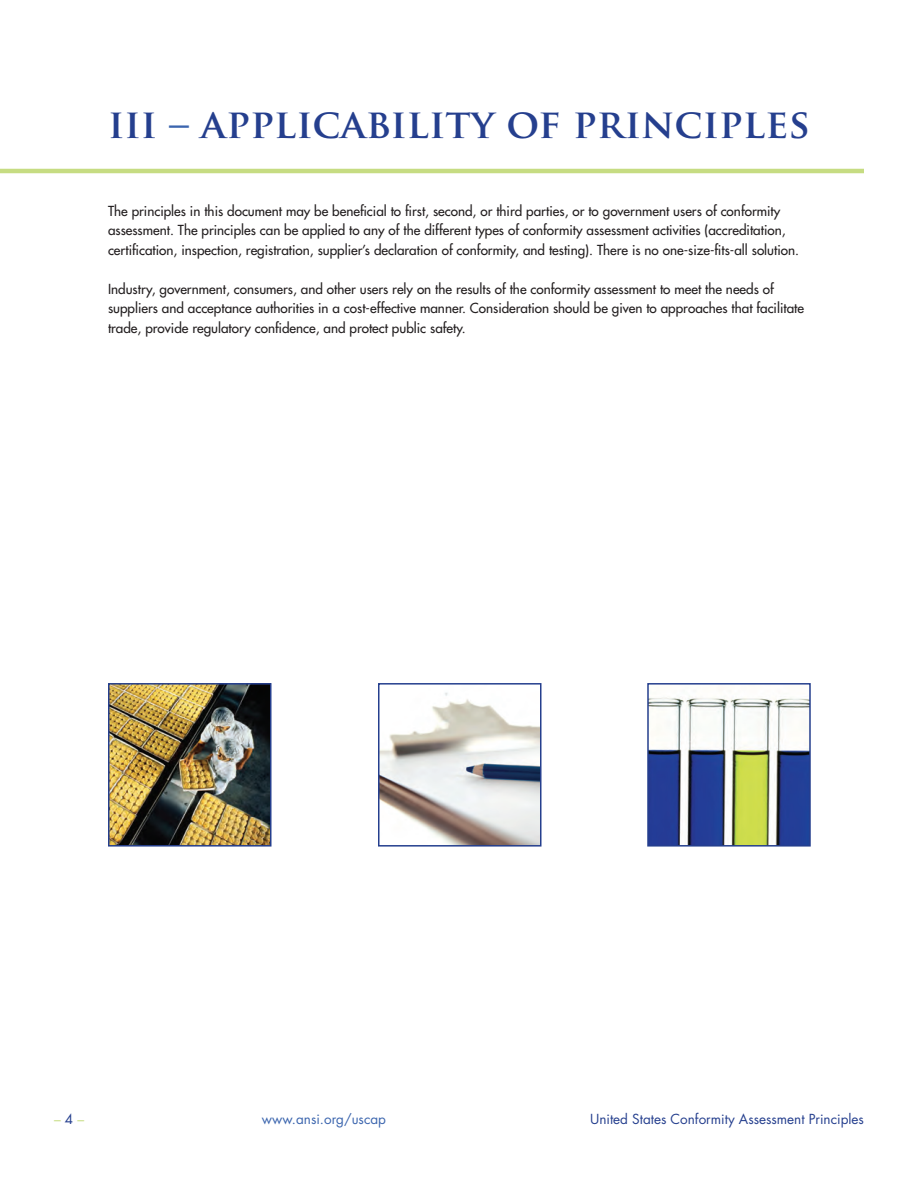
<style>
.page{position:relative;width:918px;height:1188px;background:#fff}
.page>*{position:absolute;margin:0;border:0;box-sizing:border-box;transform-origin:0 0}
.t1{font:700 39.75px "Trajan Pro";letter-spacing:.005em;color:#253f8e}
.t2{font:13.5px/19.5px "Futura";color:#231f20}
.t3{font:13.5px "Futura";color:#253f8e}
.t4{font:13.5px "Futura";color:#3b65ae}
.t5{font:13.5px "Futura";color:#c6dc82}
.s1{color:#3b65ae}
.s2{color:#253f8e}
</style>
<div class="page">
<hr style="left:0;top:169px;width:864px;height:4px;background:#c6dc82">
<img style="left:111px;top:686px;width:158px;height:158px">
<div style="left:108px;top:683px;width:164px;height:164px;border:2px solid #253f8e"></div>
<img style="left:381px;top:692px;width:158px;height:152px">
<div style="left:378px;top:683px;width:164px;height:164px;border:2px solid #253f8e"></div>
<img style="left:650px;top:696px;width:158px;height:148px">
<div style="left:647px;top:683px;width:164px;height:164px;border:2px solid #253f8e"></div>
<p class="t1" style="left:108px;top:99px;width:704px">III <span class="s1">–</span> APPLICABILITY OF PRINCIPLES</p>
<p class="t2" style="left:108px;top:201px;width:693px">The principles in this document may be beneficial to first, second, or third parties, or to government users of conformity assessment. The principles can be applied to any of the different types of conformity assessment activities (accreditation, certification, inspection, registration, supplier’s declaration of conformity, and testing). There is no one-size-fits-all solution.</p>
<p class="t2" style="left:108px;top:279px;width:667px">Industry, government, consumers, and other users rely on the results of the conformity assessment to meet the needs of</p>
<p class="t2" style="left:108px;top:299px;width:698px">suppliers and acceptance authorities in a cost-effective manner. Consideration should be given to approaches that facilitate trade, provide regulatory confidence, and protect public safety.</p>
<p class="t5" style="left:54px;top:1111px;width:32px">– <span class="s2">4</span> –</p>
<p class="t4" style="left:262px;top:1111px;width:126px">www.ansi.org/uscap</p>
<p class="t3" style="left:590px;top:1111px;width:275px">United States Conformity Assessment Principles</p>
</div>
